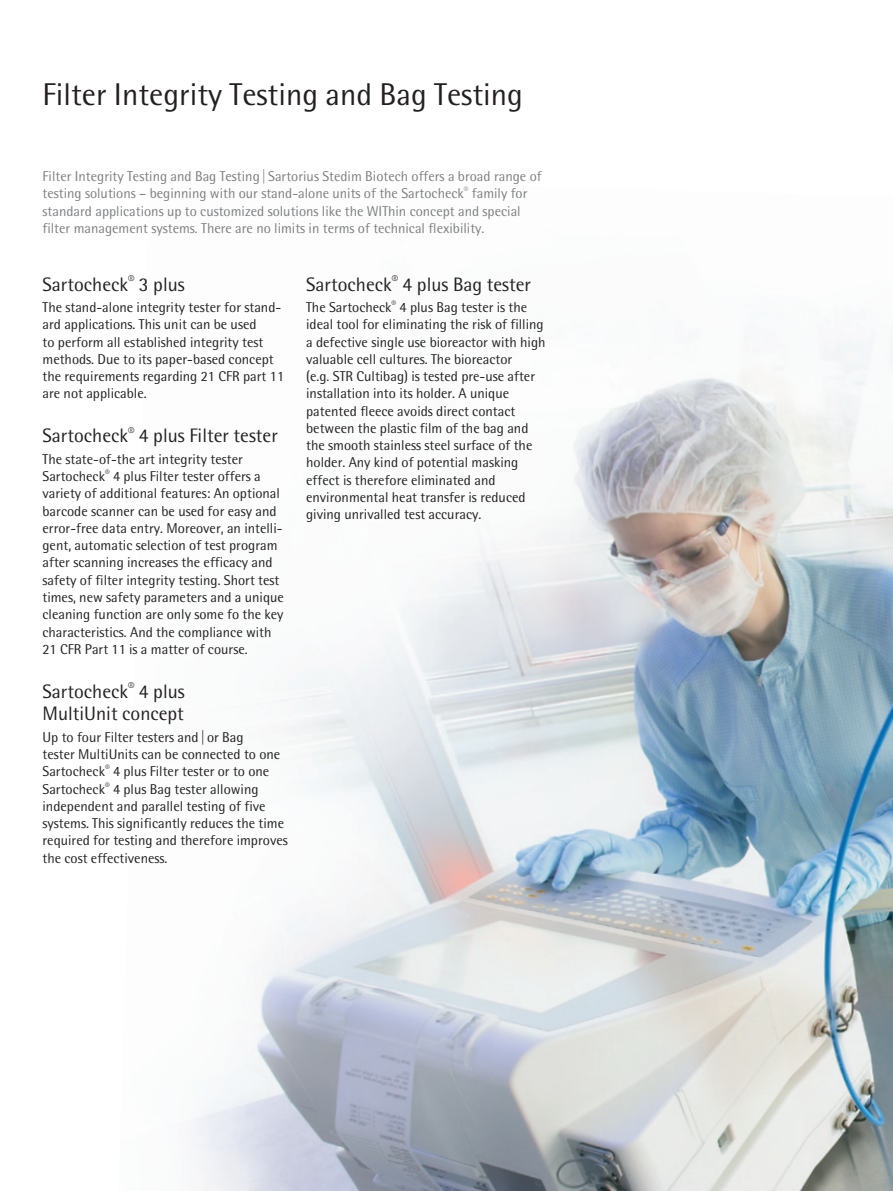
<style>
.page{position:relative;width:893px;height:1191px;background:#fff}
.page>*{position:absolute;margin:0;border:0;box-sizing:border-box;transform-origin:0 0}
.t1{font:31.5px "Sartorius Rotis Sans";color:#231f20}
.t2{font:19.5px/22.5px "Sartorius Rotis Sans";color:#231f20}
.t3{font:14.25px/17.2px "Sartorius Rotis Sans";color:#231f20}
.t4{font:14.25px/17.2px "Sartorius Rotis Sans";color:#7c7e81}
</style>
<div class="page">
<img style="left:192px;top:328px;width:701px;height:863px">
<h1 class="t1" style="left:43px;top:76px;width:482px">Filter Integrity Testing and Bag Testing</h1>
<p class="t4" style="left:43px;top:167px;width:501px">Filter Integrity Testing and Bag Testing| Sartorius Stedim Biotech offers a broad range of testing solutions – beginning with our stand-alone units of the Sartocheck<sup>®</sup> family for standard applications up to customized solutions like the WIThin concept and special filter management systems. There are no limits in terms of technical flexibility.</p>
<h2 class="t2" style="left:43px;top:272px;width:144px">Sartocheck<sup>®</sup> 3 plus</h2>
<p class="t3" style="left:43px;top:298px;width:243px">The stand-alone integrity tester for stand&shy;ard applications. This unit can be used<br>to perform all established integrity test methods. Due to its paper-based concept the requirements regarding 21 CFR part 11 are not applicable.</p>
<h2 class="t2" style="left:43px;top:424px;width:237px">Sartocheck<sup>®</sup> 4 plus Filter tester</h2>
<p class="t3" style="left:43px;top:450px;width:243px">The state-of-the art integrity tester Sartocheck<sup>®</sup> 4 plus Filter tester offers a variety of additional features: An optional barcode scanner can be used for easy and error-free data entry. Moreover, an intelli&shy;gent, automatic selection of test program after scanning increases the efficacy and safety of filter integrity testing. Short test times, new safety parameters and a unique cleaning function are only some fo the key characteristics. And the compliance with 21 CFR Part 11 is a matter of course.</p>
<h2 class="t2" style="left:43px;top:679px;width:144px">Sartocheck<sup>®</sup> 4 plus<br>MultiUnit concept</h2>
<p class="t3" style="left:43px;top:728px;width:247px">Up to four Filter testers and|or Bag<br>tester MultiUnits can be connected to one Sartocheck<sup>®</sup> 4 plus Filter tester or to one Sartocheck<sup>®</sup> 4 plus Bag tester allowing independent and parallel testing of five systems. This significantly reduces the time required for testing and therefore improves the cost effectiveness.</p>
<h2 class="t2" style="left:306px;top:272px;width:226px">Sartocheck<sup>®</sup> 4 plus Bag tester</h2>
<p class="t3" style="left:306px;top:298px;width:241px">The Sartocheck<sup>®</sup> 4 plus Bag tester is the ideal tool for eliminating the risk of filling a defective single use bioreactor with high valuable cell cultures. The bioreactor<br>(e.g. STR Cultibag) is tested pre-use after installation into its holder. A unique patented fleece avoids direct contact between the plastic film of the bag and the smooth stainless steel surface of the holder. Any kind of potential masking effect is therefore eliminated and environmental heat transfer is reduced giving unrivalled test accuracy.</p>
</div>
